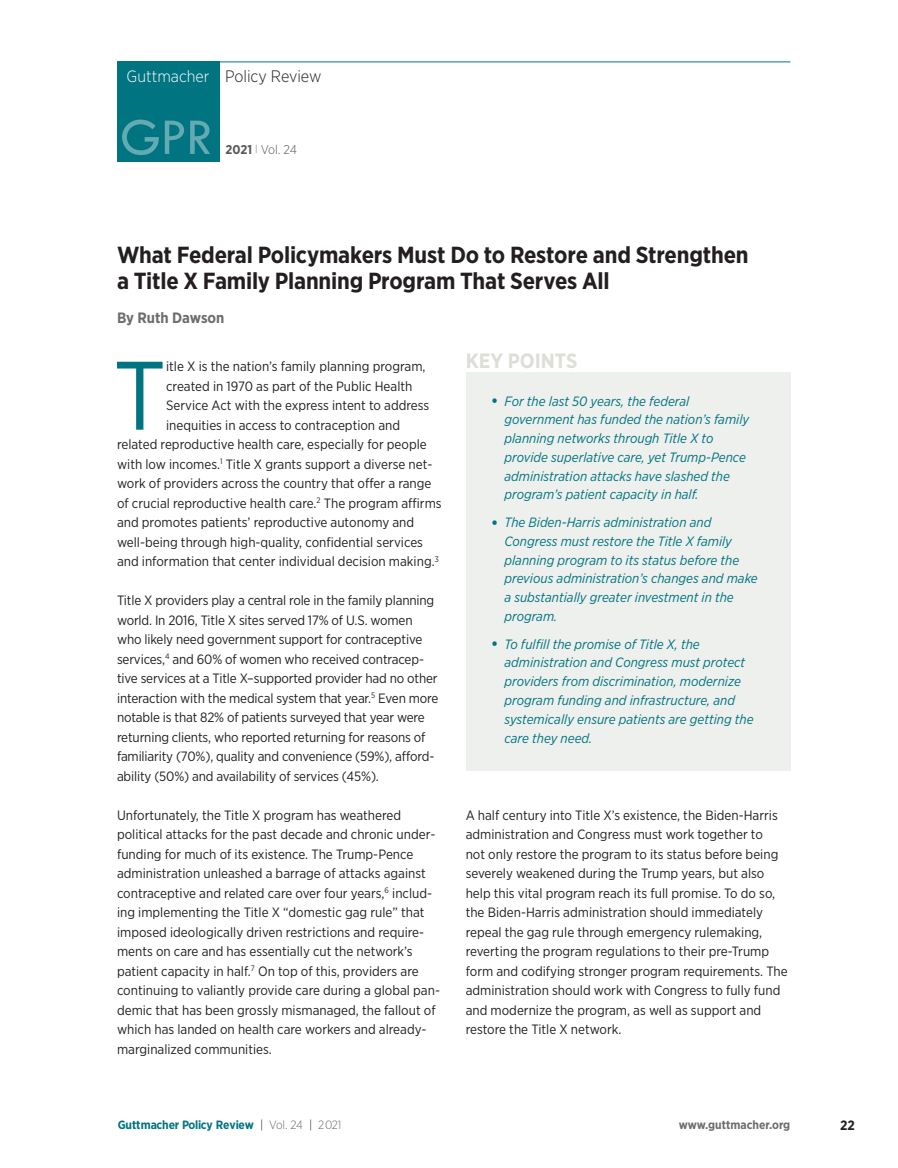
<style>
.page{position:relative;width:898px;height:1168px;background:#fff}
.page>*{position:absolute;margin:0;border:0;box-sizing:border-box;transform-origin:0 0}
.First_para__Drop_Cap{font:97.05px "Gotham Narrow";color:#007481}
.Article_HEAD{font:700 23.25px/25.5px "Gotham Narrow";letter-spacing:-.01em;color:#231f20}
.t1{font:700 20.7px "Gotham Narrow";color:#dcded8}
.t2{font:300 16.5px "Gotham Narrow";letter-spacing:-.005em;color:#231f20}
.Author_s_Name{font:700 15px "Gotham Narrow";color:#6c6d70}
.Body_copy{font:13.5px/19.5px "Gotham Narrow";color:#231f20}
.t3{font:italic 13.5px/18.8px "Gotham Narrow";color:#007481}
.First_para__Drop_Cap-2{font:13.5px "Gotham Narrow";color:#231f20}
.t4{font:700 13.5px "Gotham Narrow";color:#231f20}
.t5{font:300 12.75px "Gotham Narrow";color:#57585a}
.t6{font:700 12px "Gotham Narrow";letter-spacing:-.01em;color:#007481}
.t7{font:700 12px "Gotham Narrow";color:#6c6d70}
.s1{font-size:16.35px;color:#fff}
.s2{font-weight:700}
.s3{font-style:normal;font-size:18px}
.s4{font-weight:300;color:#231f20}
.s5{font-weight:300;color:#6c6d70}
</style>
<div class="page">
<div style="left:466px;top:373px;width:324px;height:398px;background:#eef0ed"></div>
<div style="left:117px;top:62px;width:102px;height:100px;background:#007481"></div>
<svg style="left:122px;top:120px;width:88px;height:35px"></svg>
<hr style="left:117px;top:62px;width:673px;height:1px;background:#007481">
<p class="t2" style="left:126px;top:66px;width:196px"><span class="s1">Guttmacher</span> Policy Review</p>
<p class="t5" style="left:225px;top:142px;width:73px"><span class="s2">2021</span> <sup>|</sup> Vol. 24</p>
<p class="Article_HEAD" style="left:117px;top:242px;width:633px">What Federal Policymakers Must Do to Restore and Strengthen a Title X Family Planning Program That Serves All</p>
<p class="Author_s_Name" style="left:117px;top:308px;width:109px">By Ruth Dawson</p>
<p class="First_para__Drop_Cap" style="left:113px;top:335px;width:54px">T</p>
<p class="First_para__Drop_Cap-2" style="left:166px;top:358px;width:261px">itle X is the nation’s family planning program,</p>
<p class="First_para__Drop_Cap-2" style="left:166px;top:377px;width:248px">created in 1970 as part of the Public Health</p>
<p class="First_para__Drop_Cap-2" style="left:166px;top:397px;width:265px">Service Act with the express intent to address</p>
<p class="First_para__Drop_Cap-2" style="left:166px;top:416px;width:235px">inequities in access to contraception and</p>
<p class="First_para__Drop_Cap-2" style="left:117px;top:436px;width:311px">related reproductive health care, especially for people</p>
<p class="First_para__Drop_Cap-2" style="left:117px;top:455px;width:317px">with low incomes.<sup>1</sup> Title X grants support a diverse net-</p>
<p class="First_para__Drop_Cap-2" style="left:117px;top:475px;width:316px">work of providers across the country that offer a range</p>
<p class="First_para__Drop_Cap-2" style="left:117px;top:494px;width:326px">of crucial reproductive health care.<sup>2</sup> The program affirms</p>
<p class="First_para__Drop_Cap-2" style="left:117px;top:514px;width:299px">and promotes patients’ reproductive autonomy and</p>
<p class="First_para__Drop_Cap-2" style="left:117px;top:533px;width:307px">well-being through high-quality, confidential services</p>
<p class="First_para__Drop_Cap-2" style="left:117px;top:553px;width:323px">and information that center individual decision making.<sup>3</sup></p>
<p class="Body_copy" style="left:117px;top:590px;width:323px">Title X providers play a central role in the family planning world. In 2016, Title X sites served 17% of U.S. women who likely need government support for contraceptive services,<sup>4</sup> and 60% of women who received contracep&shy;tive services at a Title X–supported provider had no other interaction with the medical system that year.<sup>5</sup> Even more notable is that 82% of patients surveyed that year were returning clients, who reported returning for reasons of familiarity (70%), quality and convenience (59%), afford&shy;ability (50%) and availability of services (45%).</p>
<p class="Body_copy" style="left:117px;top:805px;width:324px">Unfortunately, the Title X program has weathered political attacks for the past decade and chronic under&shy;funding for much of its existence. The Trump-Pence administration unleashed a barrage of attacks against contraceptive and related care over four years,<sup>6</sup> includ&shy;ing implementing the Title X “domestic gag rule” that imposed ideologically driven restrictions and require&shy;ments on care and has essentially cut the network’s patient capacity in half.<sup>7</sup> On top of this, providers are continuing to valiantly provide care during a global pan&shy;demic that has been grossly mismanaged, the fallout of which has landed on health care workers and already&shy;marginalized communities.</p>
<p class="t1" style="left:466px;top:348px;width:113px">KEY POINTS</p>
<p class="t3" style="left:504px;top:391px;width:246px;text-indent:-14px"><span class="s3">•</span> For the last 50 years, the federal government has funded the nation’s family planning networks through Title X to provide superlative care, yet Trump-Pence administration attacks have slashed the program’s patient capacity in half.</p>
<p class="t3" style="left:504px;top:513px;width:255px;text-indent:-14px"><span class="s3">•</span> The Biden-Harris administration and Congress must restore the Title X family planning program to its status before the previous administration’s changes and make a substantially greater investment in the program.</p>
<p class="t3" style="left:504px;top:634px;width:251px;text-indent:-14px"><span class="s3">•</span> To fulfill the promise of Title X, the administration and Congress must protect providers from discrimination, modernize program funding and infrastructure, and systemically ensure patients are getting the care they need.</p>
<p class="Body_copy" style="left:466px;top:805px;width:323px">A half century into Title X’s existence, the Biden-Harris administration and Congress must work together to<br>not only restore the program to its status before being severely weakened during the Trump years, but also help this vital program reach its full promise. To do so, the Biden-Harris administration should immediately repeal the gag rule through emergency rulemaking, reverting the program regulations to their pre-Trump form and codifying stronger program requirements. The administration should work with Congress to fully fund and modernize the program, as well as support and restore the Title X network.</p>
<p class="t6" style="left:118px;top:1117px;width:225px">Guttmacher Policy Review <span class="s4">|</span> <span class="s5">Vol. 24</span> <span class="s4">|</span> <span class="s5">2021</span></p>
<p class="t7" style="left:679px;top:1117px;width:113px">www.guttmacher.org</p>
<p class="t4" style="left:840px;top:1116px;width:16px">22</p>
</div>
